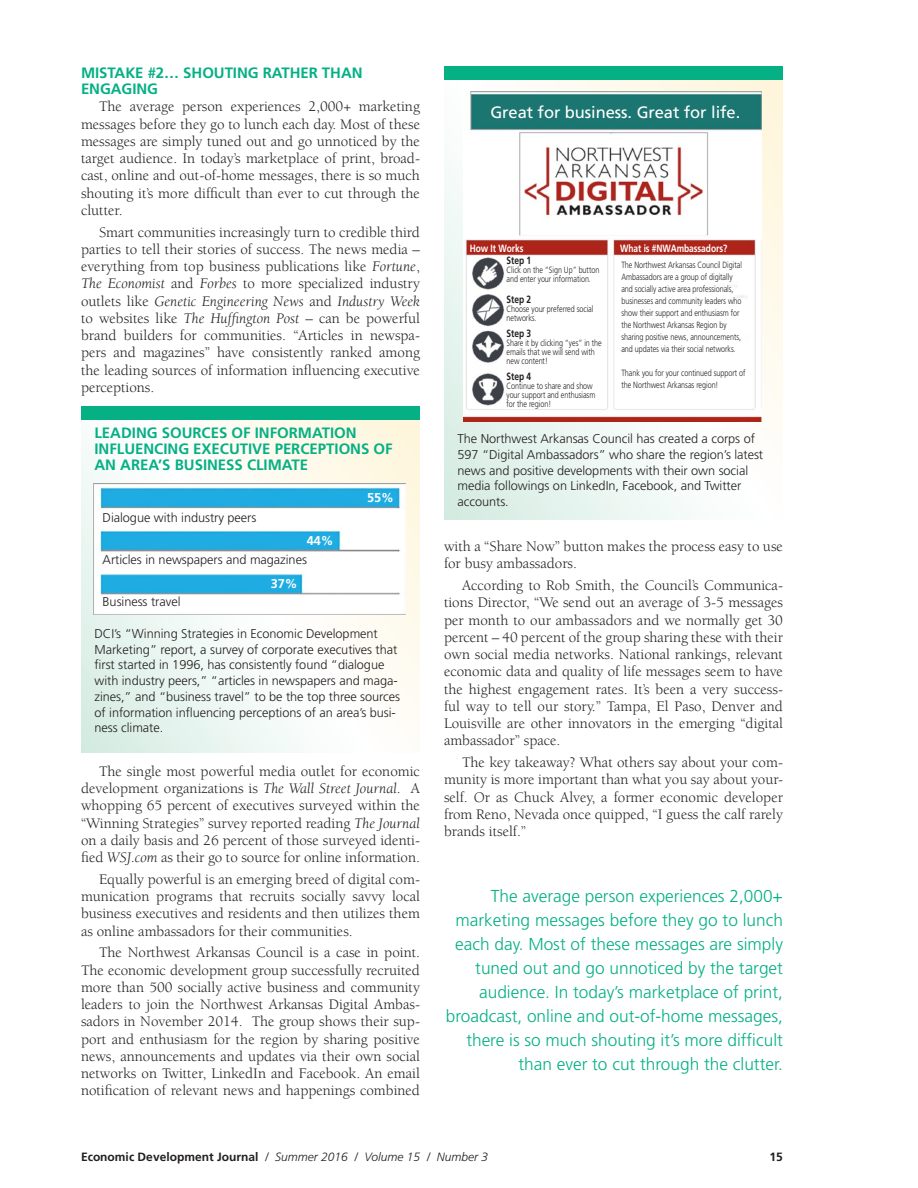
<style>
.page{position:relative;width:918px;height:1188px;background:#fff}
.page>*{position:absolute;margin:0;border:0;box-sizing:border-box;transform-origin:0 0}
.t1{font:300 17.25px/24px "Frutiger";color:#05b085;text-align:right}
.t2{font:16.5px "Frutiger";letter-spacing:-.005em;color:#fff}
.t3{font:15px/17.2px "Berkeley";color:#231f20;text-align:justify}
.t4{font:700 15px/15.8px "Frutiger";color:#05b085}
.t5{font:300 12.75px/15.8px "Frutiger";letter-spacing:-.005em;color:#231f20}
.t6{font:700 12.75px "Frutiger";color:#fff}
.t7{font:italic 300 12px "Frutiger";color:#231f20}
.t8{font:700 12px "Frutiger";color:#231f20}
.t9{font:700 10.5px "Frutiger";letter-spacing:-.005em;color:#fff;scale:.8 1}
.t10{font:700 10.5px "Frutiger";letter-spacing:-.005em;color:#231f20;scale:.8 1}
.t11{font:300 9px/12px "Frutiger";letter-spacing:-.005em;color:#231f20;scale:.8 1}
.s1{font-style:italic}
.s2{font-weight:700;font-style:normal}
</style>
<div class="page">
<svg style="left:81px;top:420px;width:339px;height:332px"></svg>
<div style="left:81px;top:407px;width:339px;height:13px;background:#05b085"></div>
<img style="left:94px;top:483px;width:311px;height:131px">
<svg style="left:444px;top:80px;width:339px;height:440px"></svg>
<div style="left:444px;top:66px;width:339px;height:14px;background:#05b085"></div>
<img style="left:463px;top:92px;width:299px;height:329px">
<p class="t4" style="left:81px;top:64px;width:283px;line-height:16.5px">MISTAKE #2… SHOUTING RATHER THAN<br>ENGAGING</p>
<p class="t3" style="left:81px;top:98px;width:341px;text-indent:18px">The average person experiences 2,000+ marketing messages before they go to lunch each day. Most of these messages are simply tuned out and go unnoticed by the target audience. In today’s marketplace of print, broad&shy;cast, online and out-of-home messages, there is so much shouting it’s more difficult than ever to cut through the clutter.</p>
<p class="t3" style="left:81px;top:224px;width:341px;text-indent:18px">Smart communities increasingly turn to credible third parties to tell their stories of success. The news media – everything from top business publications like <span class="s1">Fortune</span>, <span class="s1">The Economist</span> and <span class="s1">Forbes</span> to more specialized industry outlets like <span class="s1">Genetic Engineering News</span> and <span class="s1">Industry Week </span>to websites like <span class="s1">The Huffington Post</span> – can be powerful brand builders for communities. “Articles in newspa&shy;pers and magazines” have consistently ranked among the leading sources of information influencing executive perceptions.</p>
<p class="t4" style="left:94px;top:425px;width:300px">LEADING SOURCES OF INFORMATION<br>INFLUENCING EXECUTIVE PERCEPTIONS OF<br>AN AREA’S BUSINESS CLIMATE</p>
<p class="t5" style="left:103px;top:510px;width:155px">Dialogue with industry peers</p>
<p class="t5" style="left:103px;top:552px;width:206px">Articles in newspapers and magazines</p>
<p class="t5" style="left:103px;top:594px;width:79px">Business travel</p>
<p class="t6" style="left:307px;top:533px;width:28px">44%</p>
<p class="t6" style="left:271px;top:576px;width:28px">37%</p>
<p class="t6" style="left:367px;top:490px;width:28px">55%</p>
<p class="t5" style="left:94px;top:626px;width:307px">DCI’s “Winning Strategies in Economic Development Marketing” report, a survey of corporate executives that first started in 1996, has consistently found “dialogue with industry peers,” “articles in newspapers and maga&shy;zines,” and “business travel” to be the top three sources of information influencing perceptions of an area’s busi&shy;ness climate.</p>
<p class="t3" style="left:81px;top:763px;width:341px;text-indent:18px">The single most powerful media outlet for economic development organizations is <span class="s1">The Wall Street Journal</span>. A whopping 65 percent of executives surveyed within the “Winning Strategies” survey reported reading <span class="s1">The Journal </span>on a daily basis and 26 percent of those surveyed identi&shy;fied <span class="s1">WSJ.com</span> as their go to source for online information.</p>
<p class="t3" style="left:81px;top:871px;width:341px;text-indent:18px">Equally powerful is an emerging breed of digital com&shy;munication programs that recruits socially savvy local business executives and residents and then utilizes them as online ambassadors for their communities.</p>
<p class="t3" style="left:81px;top:944px;width:341px;text-indent:18px">The Northwest Arkansas Council is a case in point.<br>The economic development group successfully recruited more than 500 socially active business and community leaders to join the Northwest Arkansas Digital Ambas&shy;sadors in November 2014. The group shows their sup&shy;port and enthusiasm for the region by sharing positive news, announcements and updates via their own social networks on Twitter, LinkedIn and Facebook. An email notification of relevant news and happenings combined</p>
<p class="t2" style="left:490px;top:103px;width:251px">Great for business. Great for life.</p>
<p class="t9" style="left:470px;top:242px;width:69px">How It Works</p>
<p class="t9" style="left:620px;top:242px;width:136px">What is #NWAmbassadors?</p>
<p class="t11" style="left:621px;top:259px;width:152px">The Northwest Arkansas Council Digital Ambassadors are a group of digitally and socially active area professionals, businesses and community leaders who show their support and enthusiasm for the Northwest Arkansas Region by sharing positive news, announcements, and updates via their social networks.</p>
<p class="t11" style="left:621px;top:367px;width:157px">Thank you for your continued support of the Northwest Arkansas region!</p>
<p class="t10" style="left:507px;top:254px;width:32px">Step 1</p>
<p class="t11" style="left:507px;top:265px;width:118px;line-height:9px">Click on the “Sign Up” button and enter your information.</p>
<p class="t10" style="left:507px;top:293px;width:32px">Step 2</p>
<p class="t11" style="left:507px;top:304px;width:110px;line-height:9px">Choose your preferred social networks.</p>
<p class="t10" style="left:507px;top:327px;width:32px">Step 3</p>
<p class="t11" style="left:507px;top:338px;width:121px;line-height:9px">Share it by clicking “yes” in the emails that we will send with new content!</p>
<p class="t10" style="left:507px;top:370px;width:32px">Step 4</p>
<p class="t11" style="left:507px;top:381px;width:113px;line-height:9px">Continue to share and show your support and enthusiasm for the region!</p>
<p class="t5" style="left:458px;top:431px;width:307px">The Northwest Arkansas Council has created a corps of 597 “Digital Ambassadors” who share the region’s latest news and positive developments with their own social media followings on LinkedIn, Facebook, and Twitter accounts.</p>
<p class="t3" style="left:444px;top:538px;width:340px">with a “Share Now” button makes the process easy to use for busy ambassadors.</p>
<p class="t3" style="left:444px;top:577px;width:341px;text-indent:18px">According to Rob Smith, the Council’s Communica&shy;tions Director, “We send out an average of 3-5 messages per month to our ambassadors and we normally get 30 percent – 40 percent of the group sharing these with their own social media networks. National rankings, relevant economic data and quality of life messages seem to have the highest engagement rates. It’s been a very success&shy;ful way to tell our story.” Tampa, El Paso, Denver and Louisville are other innovators in the emerging “digital ambassador” space.</p>
<p class="t3" style="left:444px;top:754px;width:341px;text-indent:18px">The key takeaway? What others say about your com&shy;munity is more important than what you say about your&shy;self. Or as Chuck Alvey, a former economic developer from Reno, Nevada once quipped, “I guess the calf rarely brands itself.”</p>
<p class="t1" style="left:446px;top:884px;width:339px">The average person experiences 2,000+ marketing messages before they go to lunch each day. Most of these messages are simply tuned out and go unnoticed by the target audience. In today’s marketplace of print, broadcast, online and out-of-home messages, there is so much shouting it’s more difficult than ever to cut through the clutter.</p>
<p class="t7" style="left:81px;top:1150px;width:409px"><span class="s2">Economic Development Journal</span> / Summer 2016 / Volume 15 / Number 3</p>
<p class="t8" style="left:770px;top:1150px;width:15px">15</p>
</div>
